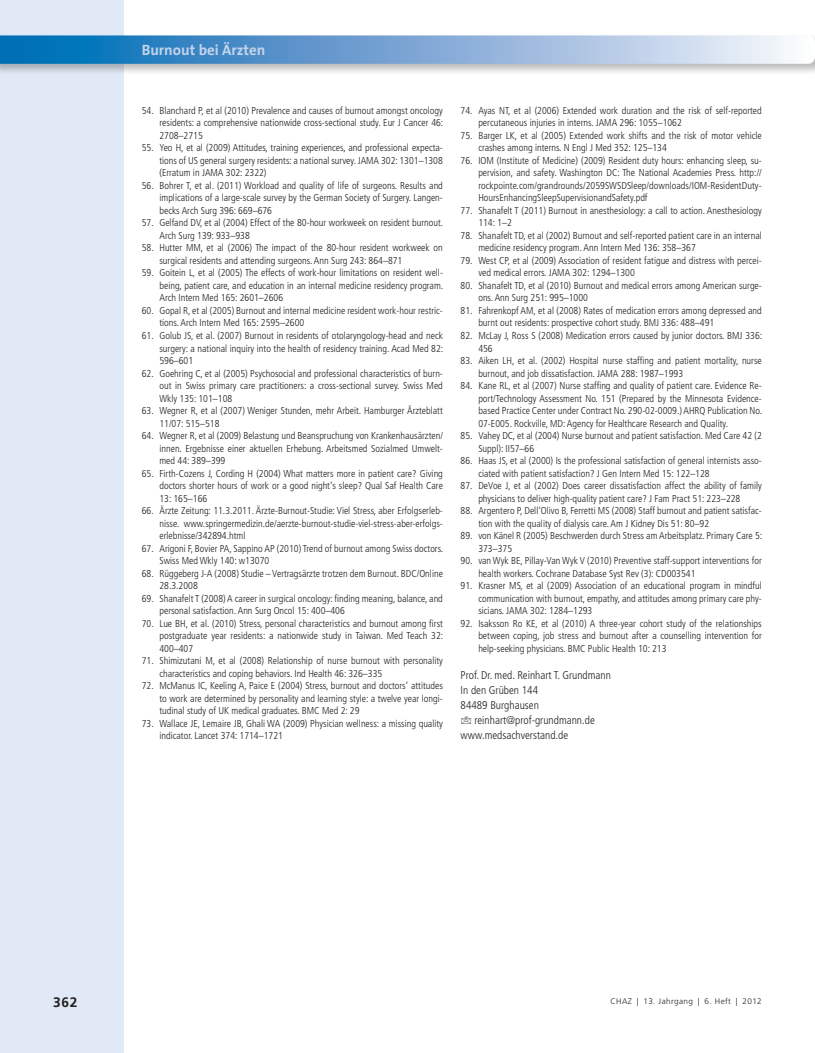
<style>
.page{position:relative;width:815px;height:1053px;background:#fff}
.page>*{position:absolute;margin:0;border:0;box-sizing:border-box;transform-origin:0 0}
.t1{font:700 15px "The Sans";color:#c4d3eb}
.t2{font:700 13.75px "Frutiger LT Std";color:#231f20}
.Autorenadresse{font:300 condensed 11.25px "Frutiger LT Std";color:#231f20}
.Literatur{font:300 condensed 10px/12.5px "Frutiger LT Std";color:#231f20}
.t3{font:300 8.12px "Frutiger LT Std";letter-spacing:.05em;color:#231f20}
</style>
<div class="page">
<div style="left:0;top:0;width:124px;height:1052px;background:#e0e9f5"></div>
<div style="left:0;top:34px;width:815px;height:42px;background:#231f20;opacity:.3"></div>
<svg style="left:0;top:35px;width:815px;height:29px"></svg>
<h1 class="t1" style="left:142px;top:38px;width:125px">Burnout bei Ärzten</h1>
<p class="Literatur" style="left:159px;top:104px;width:285px;text-align:justify;text-indent:-18px">54. Blanchard P, et al (2010) Prevalence and causes of burnout amongst oncology residents: a comprehensive nationwide cross-sectional study. Eur J Cancer 46:<br>2708–2715</p>
<p class="Literatur" style="left:159px;top:142px;width:285px;text-align:justify;text-indent:-18px">55. Yeo H, et al (2009) Attitudes, training experiences, and professional expecta&shy;tions of US general surgery residents: a national survey. JAMA 302: 1301–1308 (Erratum in JAMA 302: 2322)</p>
<p class="Literatur" style="left:159px;top:179px;width:285px;text-align:justify;text-indent:-18px">56. Bohrer T, et al. (2011) Workload and quality of life of surgeons. Results and implications of a large-scale survey by the German Society of Surgery. Langen&shy;becks Arch Surg 396: 669–676</p>
<p class="Literatur" style="left:159px;top:217px;width:285px;text-indent:-18px">57. Gelfand DV, et al (2004) Effect of the 80-hour workweek on resident burnout.<br>Arch Surg 139: 933–938</p>
<p class="Literatur" style="left:159px;top:242px;width:285px;text-indent:-18px">58. Hutter MM, et al (2006) The impact of the 80-hour resident workweek on surgical residents and attending surgeons. Ann Surg 243: 864–871</p>
<p class="Literatur" style="left:159px;top:267px;width:285px;text-align:justify;text-indent:-18px">59. Goitein L, et al (2005) The effects of work-hour limitations on resident well&shy;being, patient care, and education in an internal medicine residency program.<br>Arch Intern Med 165: 2601–2606</p>
<p class="Literatur" style="left:159px;top:304px;width:285px;text-indent:-18px">60. Gopal R, et al (2005) Burnout and internal medicine resident work-hour restric&shy;tions. Arch Intern Med 165: 2595–2600</p>
<p class="Literatur" style="left:159px;top:329px;width:285px;text-align:justify;text-indent:-18px">61. Golub JS, et al. (2007) Burnout in residents of otolaryngology-head and neck surgery: a national inquiry into the health of residency training. Acad Med 82:<br>596–601</p>
<p class="Literatur" style="left:159px;top:367px;width:285px;text-align:justify;text-indent:-18px">62. Goehring C, et al (2005) Psychosocial and professional characteristics of burn&shy;out in Swiss primary care practitioners: a cross-sectional survey. Swiss Med Wkly 135: 101–108</p>
<p class="Literatur" style="left:159px;top:404px;width:285px;text-indent:-18px">63. Wegner R, et al (2007) Weniger Stunden, mehr Arbeit. Hamburger Ärzteblatt<br>11/07: 515–518</p>
<p class="Literatur" style="left:159px;top:429px;width:285px;text-align:justify;text-indent:-18px">64. Wegner R, et al (2009) Belastung und Beanspruchung von Krankenhausärzten/ innen. Ergebnisse einer aktuellen Erhebung. Arbeitsmed Sozialmed Umwelt&shy;med 44: 389–399</p>
<p class="Literatur" style="left:159px;top:467px;width:285px;text-align:justify;text-indent:-18px">65. Firth-Cozens J, Cording H (2004) What matters more in patient care? Giving doctors shorter hours of work or a good night‘s sleep? Qual Saf Health Care 13: 165–166</p>
<p class="Literatur" style="left:159px;top:504px;width:285px;text-align:justify;text-indent:-18px">66. Ärzte Zeitung: 11.3.2011. Ärzte-Burnout-Studie: Viel Stress, aber Erfolgserleb&shy;nisse. www.springermedizin.de/aerzte-burnout-studie-viel-stress-aber-erfolgs&shy;erlebnisse/342894.html</p>
<p class="Literatur" style="left:159px;top:542px;width:285px;text-indent:-18px">67. Arigoni F, Bovier PA, Sappino AP (2010) Trend of burnout among Swiss doctors.<br>Swiss Med Wkly 140: w13070</p>
<p class="Literatur" style="left:159px;top:567px;width:285px;text-indent:-18px">68. Rüggeberg J-A (2008) Studie – Vertragsärzte trotzen dem Burnout. BDC/Online<br>28.3.2008</p>
<p class="Literatur" style="left:159px;top:592px;width:285px;text-indent:-18px">69. Shanafelt T (2008) A career in surgical oncology: finding meaning, balance, and personal satisfaction. Ann Surg Oncol 15: 400–406</p>
<p class="Literatur" style="left:159px;top:617px;width:285px;text-align:justify;text-indent:-18px">70. Lue BH, et al. (2010) Stress, personal characteristics and burnout among first postgraduate year residents: a nationwide study in Taiwan. Med Teach 32:<br>400–407</p>
<p class="Literatur" style="left:159px;top:654px;width:285px;text-indent:-18px">71. Shimizutani M, et al (2008) Relationship of nurse burnout with personality characteristics and coping behaviors. Ind Health 46: 326–335</p>
<p class="Literatur" style="left:159px;top:679px;width:285px;text-align:justify;text-indent:-18px">72. McManus IC, Keeling A, Paice E (2004) Stress, burnout and doctors‘ attitudes to work are determined by personality and learning style: a twelve year longi&shy;tudinal study of UK medical graduates. BMC Med 2: 29</p>
<p class="Literatur" style="left:159px;top:717px;width:285px;text-indent:-18px">73. Wallace JE, Lemaire JB, Ghali WA (2009) Physician wellness: a missing quality indicator. Lancet 374: 1714–1721</p>
<p class="Literatur" style="left:478px;top:104px;width:285px;text-indent:-18px">74. Ayas NT, et al (2006) Extended work duration and the risk of self-reported percutaneous injuries in interns. JAMA 296: 1055–1062</p>
<p class="Literatur" style="left:478px;top:129px;width:285px;text-indent:-18px">75. Barger LK, et al (2005) Extended work shifts and the risk of motor vehicle crashes among interns. N Engl J Med 352: 125–134</p>
<p class="Literatur" style="left:478px;top:154px;width:285px;text-align:justify;text-indent:-18px">76. IOM (Institute of Medicine) (2009) Resident duty hours: enhancing sleep, su&shy;pervision, and safety. Washington DC: The National Academies Press. http:// rockpointe.com/grandrounds/2059SWSDSleep/downloads/IOM-ResidentDuty-HoursEnhancingSleepSupervisionandSafety.pdf</p>
<p class="Literatur" style="left:478px;top:204px;width:285px;text-indent:-18px">77. Shanafelt T (2011) Burnout in anesthesiology: a call to action. Anesthesiology<br>114: 1–2</p>
<p class="Literatur" style="left:478px;top:229px;width:285px;text-indent:-18px">78. Shanafelt TD, et al (2002) Burnout and self-reported patient care in an internal medicine residency program. Ann Intern Med 136: 358–367</p>
<p class="Literatur" style="left:478px;top:254px;width:285px;text-indent:-18px">79. West CP, et al (2009) Association of resident fatigue and distress with percei&shy;ved medical errors. JAMA 302: 1294–1300</p>
<p class="Literatur" style="left:478px;top:279px;width:285px;text-indent:-18px">80. Shanafelt TD, et al (2010) Burnout and medical errors among American surge&shy;ons. Ann Surg 251: 995–1000</p>
<p class="Literatur" style="left:478px;top:304px;width:285px;text-indent:-18px">81. Fahrenkopf AM, et al (2008) Rates of medication errors among depressed and burnt out residents: prospective cohort study. BMJ 336: 488–491</p>
<p class="Literatur" style="left:478px;top:329px;width:285px;text-indent:-18px">82. McLay J, Ross S (2008) Medication errors caused by junior doctors. BMJ 336:<br>456</p>
<p class="Literatur" style="left:478px;top:354px;width:285px;text-indent:-18px">83. Aiken LH, et al. (2002) Hospital nurse staffing and patient mortality, nurse burnout, and job dissatisfaction. JAMA 288: 1987–1993</p>
<p class="Literatur" style="left:478px;top:379px;width:285px;text-align:justify;text-indent:-18px">84. Kane RL, et al (2007) Nurse staffing and quality of patient care. Evidence Re&shy;port/Technology Assessment No. 151 (Prepared by the Minnesota Evidence&shy;based Practice Center under Contract No. 290-02-0009.) AHRQ Publication No.<br>07-E005. Rockville, MD: Agency for Healthcare Research and Quality.</p>
<p class="Literatur" style="left:478px;top:429px;width:285px;text-indent:-18px">85. Vahey DC, et al (2004) Nurse burnout and patient satisfaction. Med Care 42 (2<br>Suppl): II57–66</p>
<p class="Literatur" style="left:478px;top:454px;width:285px;text-indent:-18px">86. Haas JS, et al (2000) Is the professional satisfaction of general internists asso&shy;ciated with patient satisfaction? J Gen Intern Med 15: 122–128</p>
<p class="Literatur" style="left:461px;top:479px;width:303px;text-align:center">87. DeVoe J, et al (2002) Does career dissatisfaction affect the ability of family physicians to deliver high-quality patient care? J Fam Pract 51: 223–228</p>
<p class="Literatur" style="left:478px;top:504px;width:285px;text-indent:-18px">88. Argentero P, Dell‘Olivo B, Ferretti MS (2008) Staff burnout and patient satisfac&shy;tion with the quality of dialysis care. Am J Kidney Dis 51: 80–92</p>
<p class="Literatur" style="left:478px;top:529px;width:285px;text-indent:-18px">89. von Känel R (2005) Beschwerden durch Stress am Arbeitsplatz. Primary Care 5:<br>373–375</p>
<p class="Literatur" style="left:478px;top:554px;width:285px;text-indent:-18px">90. van Wyk BE, Pillay-Van Wyk V (2010) Preventive staff-support interventions for health workers. Cochrane Database Syst Rev (3): CD003541</p>
<p class="Literatur" style="left:478px;top:579px;width:285px;text-align:justify;text-indent:-18px">91. Krasner MS, et al (2009) Association of an educational program in mindful communication with burnout, empathy, and attitudes among primary care phy&shy;sicians. JAMA 302: 1284–1293</p>
<p class="Literatur" style="left:478px;top:617px;width:285px;text-align:justify;text-indent:-18px">92. Isaksson Ro KE, et al (2010) A three-year cohort study of the relationships between coping, job stress and burnout after a counselling intervention for help-seeking physicians. BMC Public Health 10: 213</p>
<p class="Autorenadresse" style="left:461px;top:669px;width:152px">Prof. Dr. med. Reinhart T. Grundmann</p>
<p class="Autorenadresse" style="left:461px;top:684px;width:79px">In den Grüben 144</p>
<p class="Autorenadresse" style="left:461px;top:699px;width:80px">84489 Burghausen</p>
<p class="Autorenadresse" style="left:474px;top:714px;width:122px">reinhart@prof-grundmann.de</p>
<p class="Autorenadresse" style="left:461px;top:729px;width:109px">www.medsachverstand.de</p>
<h2 class="t2" style="left:53px;top:994px;width:26px">362</h2>
<p class="t3" style="left:610px;top:996px;width:153px">CHAZ | 13. Jahrgang | 6. Heft | 2012</p>
</div>
